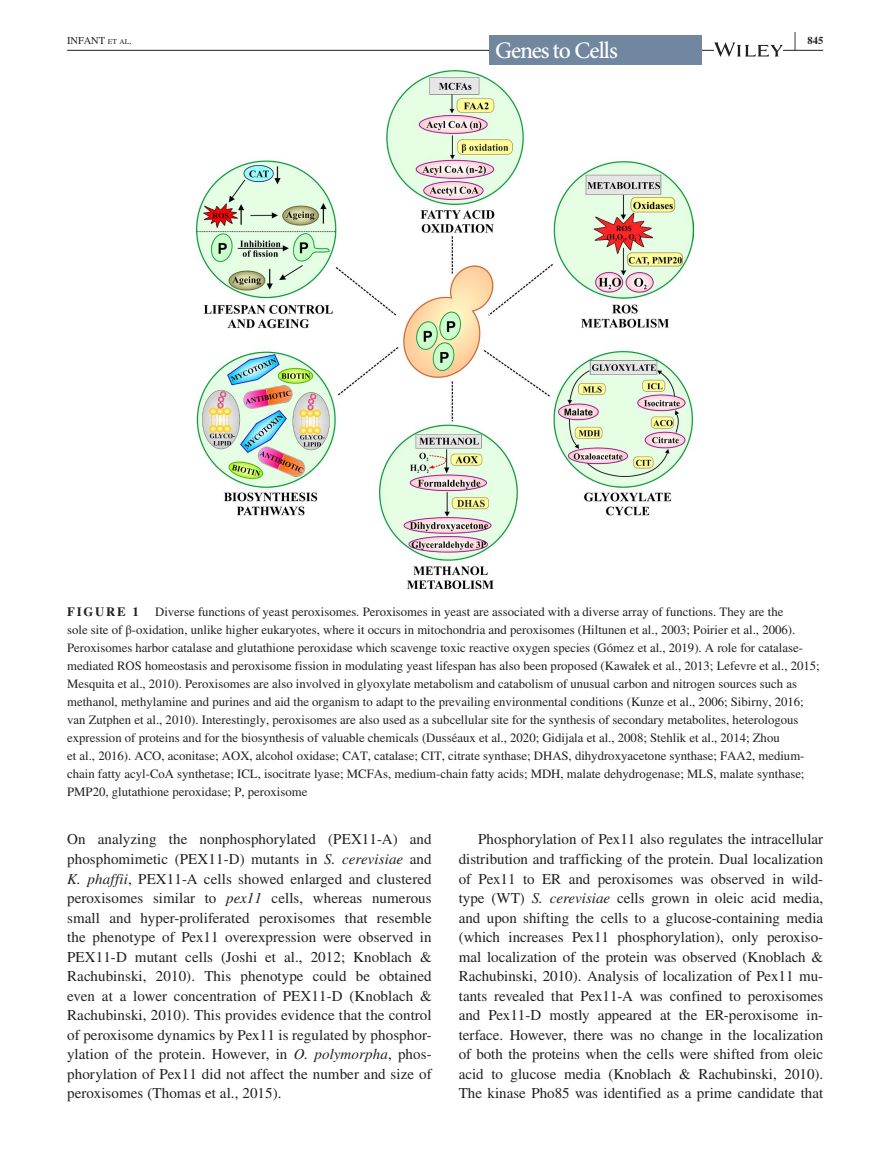
<style>
.page{position:relative;width:893px;height:1174px;background:#fff}
.page>*{position:absolute;margin:0;border:0;box-sizing:border-box;transform-origin:0 0}
.t1{font:700 25.95px "STIX";color:#231f20;scale:.36 1}
.t2{font:500 23.7px "Minion Pro";letter-spacing:-.045em;color:#fff}
.t3{font:15px/19.5px "STIX";color:#231f20;text-align:justify}
.t4{font:12.75px/18px "STIX";color:#231f20}
.t5{font:700 12.75px "STIX";letter-spacing:.14em;color:#231f20}
.t6{font:10.5px "STIX";color:#231f20}
.t7{font:700 10.5px "STIX";color:#231f20}
.s1{font-size:7.35px}
.s2{font-style:italic}
</style>
<div class="page">
<hr style="left:67px;top:50px;width:756px;height:1px;background:#231f20">
<div style="left:489px;top:35px;width:213px;height:30px;background:#7187a0"></div>
<svg style="left:714px;top:42px;width:69px;height:15px"></svg>
<img style="left:196px;top:70px;width:498px;height:519px">
<p class="t6" style="left:67px;top:33px;width:66px">INFANT <span class="s1">et al</span>.</p>
<h2 class="t2" style="left:495px;top:34px;width:124px">Genes to Cells</h2>
<h1 class="t1" style="left:794px;top:26px;width:7px">|</h1>
<p class="t7" style="left:807px;top:34px;width:17px">845</p>
<p class="t5" style="left:67px;top:604px;width:73px">FIGURE 1</p>
<p class="t4" style="left:67px;top:603px;width:754px;text-indent:88px">Diverse functions of yeast peroxisomes. Peroxisomes in yeast are associated with a diverse array of functions. They are the<br>sole site of β-oxidation, unlike higher eukaryotes, where it occurs in mitochondria and peroxisomes (Hiltunen et al., 2003; Poirier et al., 2006).<br>Peroxisomes harbor catalase and glutathione peroxidase which scavenge toxic reactive oxygen species (Gómez et al., 2019). A role for catalase&shy;mediated ROS homeostasis and peroxisome fission in modulating yeast lifespan has also been proposed (Kawałek et al., 2013; Lefevre et al., 2015; Mesquita et al., 2010). Peroxisomes are also involved in glyoxylate metabolism and catabolism of unusual carbon and nitrogen sources such as methanol, methylamine and purines and aid the organism to adapt to the prevailing environmental conditions (Kunze et al., 2006; Sibirny, 2016; van Zutphen et al., 2010). Interestingly, peroxisomes are also used as a subcellular site for the synthesis of secondary metabolites, heterologous expression of proteins and for the biosynthesis of valuable chemicals (Dusséaux et al., 2020; Gidijala et al., 2008; Stehlik et al., 2014; Zhou<br>et al., 2016). ACO, aconitase; AOX, alcohol oxidase; CAT, catalase; CIT, citrate synthase; DHAS, dihydroxyacetone synthase; FAA2, medium&shy;chain fatty acyl-CoA synthetase; ICL, isocitrate lyase; MCFAs, medium-chain fatty acids; MDH, malate dehydrogenase; MLS, malate synthase;</p>
<p class="t3" style="left:67px;top:830px;width:366px">On analyzing the nonphosphorylated (PEX11-A) and phosphomimetic (PEX11-D) mutants in <span class="s2">S. cerevisiae</span> and <span class="s2">K. phaffii</span>, PEX11-A cells showed enlarged and clustered peroxisomes similar to <span class="s2">pex11</span> cells, whereas numerous small and hyper-proliferated peroxisomes that resemble the phenotype of Pex11 overexpression were observed in PEX11-D mutant cells (Joshi et al., 2012; Knoblach &amp; Rachubinski, 2010). This phenotype could be obtained even at a lower concentration of PEX11-D (Knoblach &amp; Rachubinski, 2010). This provides evidence that the control of peroxisome dynamics by Pex11 is regulated by phosphor&shy;ylation of the protein. However, in <span class="s2">O. polymorpha</span>, phos&shy;phorylation of Pex11 did not affect the number and size of peroxisomes (Thomas et al., 2015).</p>
<p class="t3" style="left:459px;top:830px;width:366px;text-indent:20px">Phosphorylation of Pex11 also regulates the intracellular distribution and trafficking of the protein. Dual localization of Pex11 to ER and peroxisomes was observed in wild&shy;type (WT) <span class="s2">S. cerevisiae</span> cells grown in oleic acid media, and upon shifting the cells to a glucose-containing media (which increases Pex11 phosphorylation), only peroxiso&shy;mal localization of the protein was observed (Knoblach &amp; Rachubinski, 2010). Analysis of localization of Pex11 mu&shy;tants revealed that Pex11-A was confined to peroxisomes and Pex11-D mostly appeared at the ER-peroxisome in&shy;terface. However, there was no change in the localization of both the proteins when the cells were shifted from oleic acid to glucose media (Knoblach &amp; Rachubinski, 2010).<br>The kinase Pho85 was identified as a prime candidate that</p>
</div>
